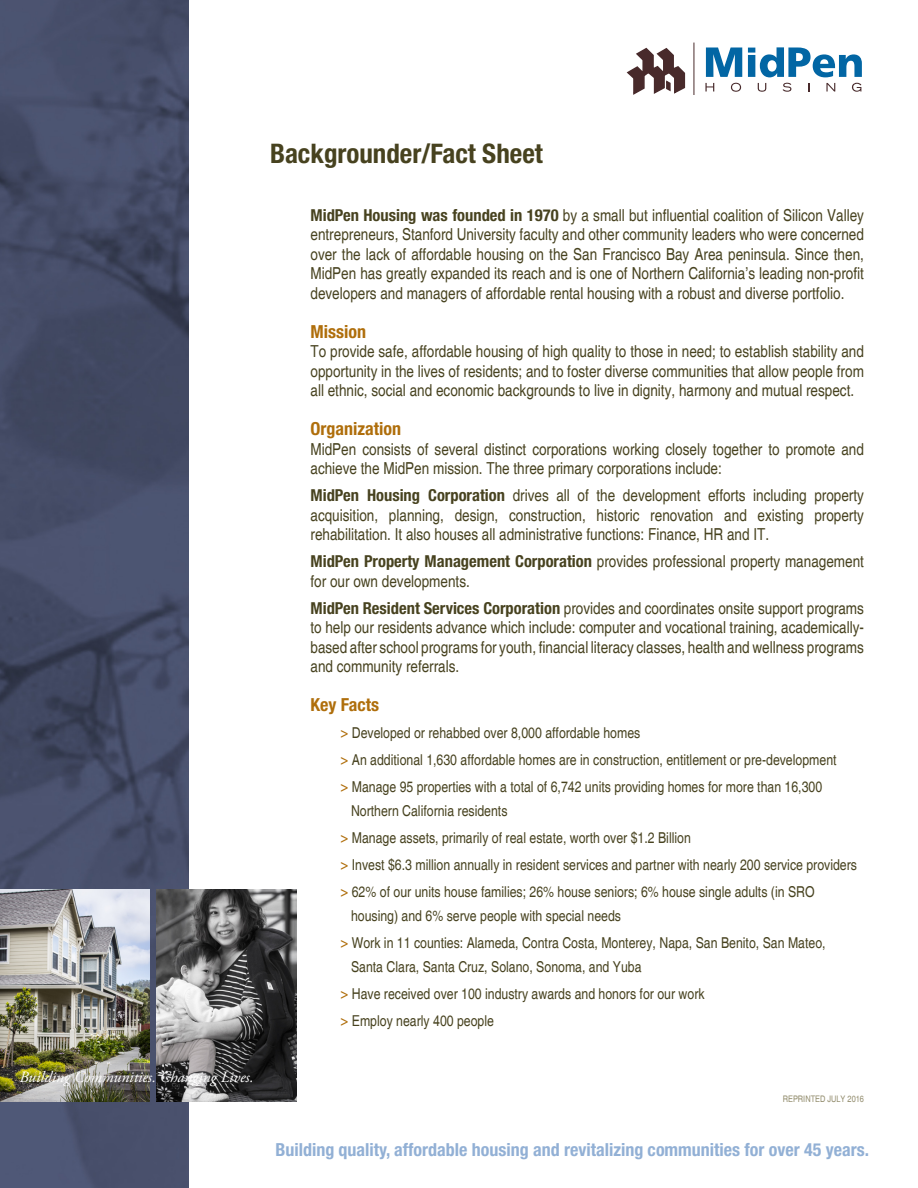
<style>
.page{position:relative;width:918px;height:1188px;background:#fff}
.page>*{position:absolute;margin:0;border:0;box-sizing:border-box;transform-origin:0 0}
.t1{font:700 condensed 27px "Helvetica Neue LT Std";color:#47421f}
.t2{font:700 condensed 18px "Helvetica Neue LT Std";color:#92b0d5}
.t3{font:700 condensed 18px "Helvetica Neue LT Std";color:#af6e0b}
.t4{font:condensed 16.5px/19.5px "Helvetica";color:#47421f;text-align:justify}
.t5{font:italic 15.75px "Adobe Garamond Pro";color:#fff}
.t6{font:condensed 15px "Helvetica";color:#47421f}
.t7{font:condensed 9px "Helvetica";color:#918b6b}
.s1{font-family:"Helvetica Neue LT Std";font-weight:700}
.s2{font-size:16.5px;color:#af6e0b}
</style>
<div class="page">
<hr style="left:693px;top:43px;width:1px;height:51px;background:#482a2b">
<svg style="left:626px;top:47px;width:60px;height:47px"></svg>
<svg style="left:705px;top:83px;width:9px;height:9px"></svg>
<svg style="left:731px;top:83px;width:10px;height:9px"></svg>
<svg style="left:758px;top:83px;width:8px;height:9px"></svg>
<svg style="left:783px;top:83px;width:8px;height:9px"></svg>
<svg style="left:826px;top:83px;width:9px;height:9px"></svg>
<svg style="left:852px;top:83px;width:9px;height:9px"></svg>
<svg style="left:706px;top:48px;width:36px;height:29px"></svg>
<svg style="left:748px;top:47px;width:114px;height:30px"></svg>
<img style="left:0;top:0;width:188px;height:1188px">
<img style="left:0;top:889px;width:150px;height:212px">
<img style="left:157px;top:890px;width:140px;height:211px">
<p class="t5" style="left:19px;top:1068px;width:236px">Building Communities. Changing Lives.</p>
<p class="t1" style="left:270px;top:137px;width:274px">Backgrounder/Fact Sheet</p>
<p class="t4" style="left:310px;top:205px;width:555px"><span class="s1">MidPen Housing was founded in 1970</span> by a small but influential coalition of Silicon Valley entrepreneurs, Stanford University faculty and other community leaders who were concerned over the lack of affordable housing on the San Francisco Bay Area peninsula. Since then, MidPen has greatly expanded its reach and is one of Northern California’s leading non-profit developers and managers of affordable rental housing with a robust and diverse portfolio.</p>
<p class="t3" style="left:310px;top:320px;width:57px">Mission</p>
<p class="t4" style="left:310px;top:342px;width:555px">To provide safe, affordable housing of high quality to those in need; to establish stability and opportunity in the lives of residents; and to foster diverse communities that allow people from all ethnic, social and economic backgrounds to live in dignity, harmony and mutual respect.</p>
<p class="t3" style="left:310px;top:418px;width:92px">Organization</p>
<p class="t4" style="left:310px;top:439px;width:555px">MidPen consists of several distinct corporations working closely together to promote and achieve the MidPen mission. The three primary corporations include:</p>
<p class="t4" style="left:310px;top:486px;width:555px"><span class="s1">MidPen Housing Corporation</span> drives all of the development efforts including property acquisition, planning, design, construction, historic renovation and existing property rehabilitation. It also houses all administrative functions: Finance, HR and IT.</p>
<p class="t4" style="left:310px;top:552px;width:555px"><span class="s1">MidPen Property Management Corporation</span> provides professional property management for our own developments.</p>
<p class="t4" style="left:310px;top:598px;width:555px"><span class="s1">MidPen Resident Services Corporation</span> provides and coordinates onsite support programs to help our residents advance which include: computer and vocational training, academically&shy;based after school programs for youth, financial literacy classes, health and wellness programs and community referrals.</p>
<p class="t3" style="left:310px;top:694px;width:70px">Key Facts</p>
<p class="t6" style="left:340px;top:724px;width:301px"><span class="s2">&gt;</span> Developed or rehabbed over 8,000 affordable homes</p>
<p class="t6" style="left:340px;top:751px;width:498px"><span class="s2">&gt;</span> An additional 1,630 affordable homes are in construction, entitlement or pre-development</p>
<p class="t6" style="left:340px;top:778px;width:483px"><span class="s2">&gt;</span> Manage 95 properties with a total of 6,742 units providing homes for more than 16,300</p>
<p class="t6" style="left:351px;top:802px;width:158px">Northern California residents</p>
<p class="t6" style="left:340px;top:829px;width:352px"><span class="s2">&gt;</span> Manage assets, primarily of real estate, worth over $1.2 Billion</p>
<p class="t6" style="left:340px;top:856px;width:518px"><span class="s2">&gt;</span> Invest $6.3 million annually in resident services and partner with nearly 200 service providers</p>
<p class="t6" style="left:340px;top:883px;width:476px"><span class="s2">&gt;</span> 62% of our units house families; 26% house seniors; 6% house single adults (in SRO</p>
<p class="t6" style="left:351px;top:907px;width:272px">housing) and 6% serve people with special needs</p>
<p class="t6" style="left:340px;top:934px;width:487px"><span class="s2">&gt;</span> Work in 11 counties: Alameda, Contra Costa, Monterey, Napa, San Benito, San Mateo,</p>
<p class="t6" style="left:351px;top:958px;width:292px">Santa Clara, Santa Cruz, Solano, Sonoma, and Yuba</p>
<p class="t6" style="left:340px;top:985px;width:366px"><span class="s2">&gt;</span> Have received over 100 industry awards and honors for our work</p>
<p class="t6" style="left:340px;top:1012px;width:155px"><span class="s2">&gt;</span> Employ nearly 400 people</p>
<p class="t7" style="left:783px;top:1093px;width:83px">REPRINTED JULY 2016</p>
<p class="t2" style="left:275px;top:1139px;width:595px">Building quality, affordable housing and revitalizing communities for over 45 years.</p>
</div>
